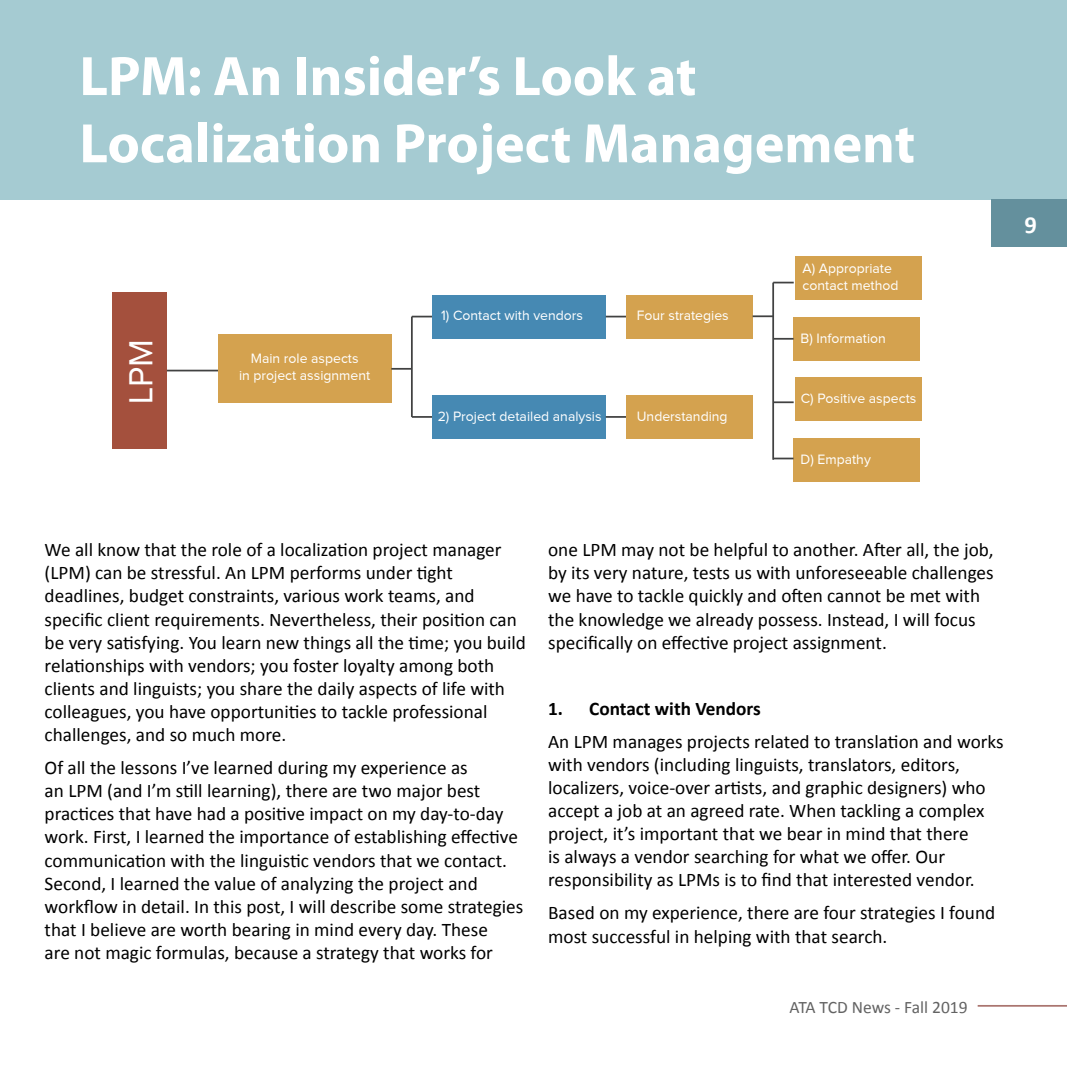
<style>
.page{position:relative;width:1067px;height:1067px;background:#fff}
.page>*{position:absolute;margin:0;border:0;box-sizing:border-box;transform-origin:0 0}
.t1{font:700 56px/67.2px "Myriad Pro";color:#fff}
.t2{font:34.3px "Proxima Nova";color:#fff}
.t3{font:700 24.5px "Calibri";color:#fff}
.t4{font:19.25px/23.1px "Calibri";color:#000}
.t5{font:700 19.25px "Calibri";color:#000}
.t6{font:17.5px "Calibri";color:#636363}
.t7{font:14px/16.8px "Proxima Nova";color:#fff;text-align:center}
</style>
<div class="page">
<div style="left:0;top:0;width:1067px;height:199px;background:#a5cbd2"></div>
<div style="left:218px;top:334px;width:173px;height:69px;background:#d4a24f"></div>
<div style="left:112px;top:293px;width:55px;height:156px;background:#a4503d"></div>
<hr style="left:167px;top:370px;width:51px;height:1px;background:#414242">
<hr style="left:391px;top:368px;width:21px;height:2px;background:#414242">
<svg style="left:413px;top:316px;width:19px;height:1px"></svg>
<hr style="left:412px;top:416px;width:20px;height:2px;background:#414242">
<div style="left:432px;top:295px;width:173px;height:44px;background:#4689b3"></div>
<div style="left:432px;top:395px;width:173px;height:44px;background:#4689b3"></div>
<svg style="left:605px;top:316px;width:21px;height:1px"></svg>
<hr style="left:605px;top:416px;width:21px;height:2px;background:#414242">
<div style="left:626px;top:295px;width:126px;height:44px;background:#d4a24f"></div>
<div style="left:795px;top:256px;width:126px;height:43px;background:#d4a24f"></div>
<div style="left:793px;top:317px;width:127px;height:43px;background:#d4a24f"></div>
<div style="left:793px;top:438px;width:127px;height:43px;background:#d4a24f"></div>
<div style="left:795px;top:377px;width:126px;height:44px;background:#d4a24f"></div>
<div style="left:626px;top:395px;width:126px;height:44px;background:#d4a24f"></div>
<hr style="left:411px;top:316px;width:2px;height:101px;background:#414242">
<hr style="left:752px;top:315px;width:21px;height:2px;background:#414242">
<hr style="left:772px;top:282px;width:2px;height:178px;background:#414242">
<svg style="left:773px;top:282px;width:20px;height:1px"></svg>
<hr style="left:773px;top:338px;width:20px;height:2px;background:#414242">
<hr style="left:773px;top:401px;width:20px;height:2px;background:#414242">
<hr style="left:773px;top:457px;width:20px;height:2px;background:#414242">
<div style="left:991px;top:199px;width:76px;height:48px;background:#64909d"></div>
<hr style="left:977px;top:1005px;width:90px;height:1px;background:#aa7570">
<h1 class="t1" style="left:79px;top:43px;width:837px">LPM: An Insider’s Look at<br>Localization Project Management</h1>
<h2 class="t2" style="left:122px;top:404px;width:66px;rotate:-90deg">LPM</h2>
<p class="t7" style="left:239px;top:349px;width:133px">Main role aspects<br>in project assignment</p>
<p class="t7" style="left:441px;top:307px;width:143px">1) Contact with vendors</p>
<p class="t7" style="left:437px;top:408px;width:165px">2) Project detailed analysis</p>
<p class="t7" style="left:637px;top:307px;width:93px">Four strategies</p>
<p class="t7" style="left:637px;top:408px;width:92px">Understanding</p>
<p class="t7" style="left:802px;top:260px;width:97px;text-align:left">A) Appropriate contact method</p>
<p class="t7" style="left:800px;top:329px;width:87px">B) Information</p>
<p class="t7" style="left:800px;top:390px;width:117px">C) Positive aspects</p>
<p class="t7" style="left:800px;top:450px;width:72px">D) Empathy</p>
<p class="t3" style="left:1024px;top:209px;width:14px">9</p>
<p class="t4" style="left:45px;top:537px;width:483px">We all know that the role of a localization project manager (LPM) can be stressful. An LPM performs under tight deadlines, budget constraints, various work teams, and specific client requirements. Nevertheless, their position can be very satisfying. You learn new things all the time; you build relationships with vendors; you foster loyalty among both clients and linguists; you share the daily aspects of life with colleagues, you have opportunities to tackle professional challenges, and so much more.</p>
<p class="t4" style="left:45px;top:755px;width:480px">Of all the lessons I’ve learned during my experience as<br>an LPM (and I’m still learning), there are two major best practices that have had a positive impact on my day-to-day work. First, I learned the importance of establishing effective communication with the linguistic vendors that we contact.<br>Second, I learned the value of analyzing the project and workflow in detail. In this post, I will describe some strategies that I believe are worth bearing in mind every day. These<br>are not magic formulas, because a strategy that works for</p>
<p class="t4" style="left:548px;top:537px;width:447px">one LPM may not be helpful to another. After all, the job, by its very nature, tests us with unforeseeable challenges we have to tackle quickly and often cannot be met with the knowledge we already possess. Instead, I will focus specifically on effective project assignment.</p>
<p class="t5" style="left:548px;top:696px;width:214px">1. Contact with Vendors</p>
<p class="t4" style="left:548px;top:729px;width:457px">An LPM manages projects related to translation and works with vendors (including linguists, translators, editors, localizers, voice-over artists, and graphic designers) who accept a job at an agreed rate. When tackling a complex project, it’s important that we bear in mind that there<br>is always a vendor searching for what we offer. Our responsibility as LPMs is to find that interested vendor.</p>
<p class="t4" style="left:548px;top:900px;width:448px">Based on my experience, there are four strategies I found most successful in helping with that search.</p>
<p class="t6" style="left:789px;top:996px;width:180px">ATA TCD News - Fall 2019</p>
</div>
